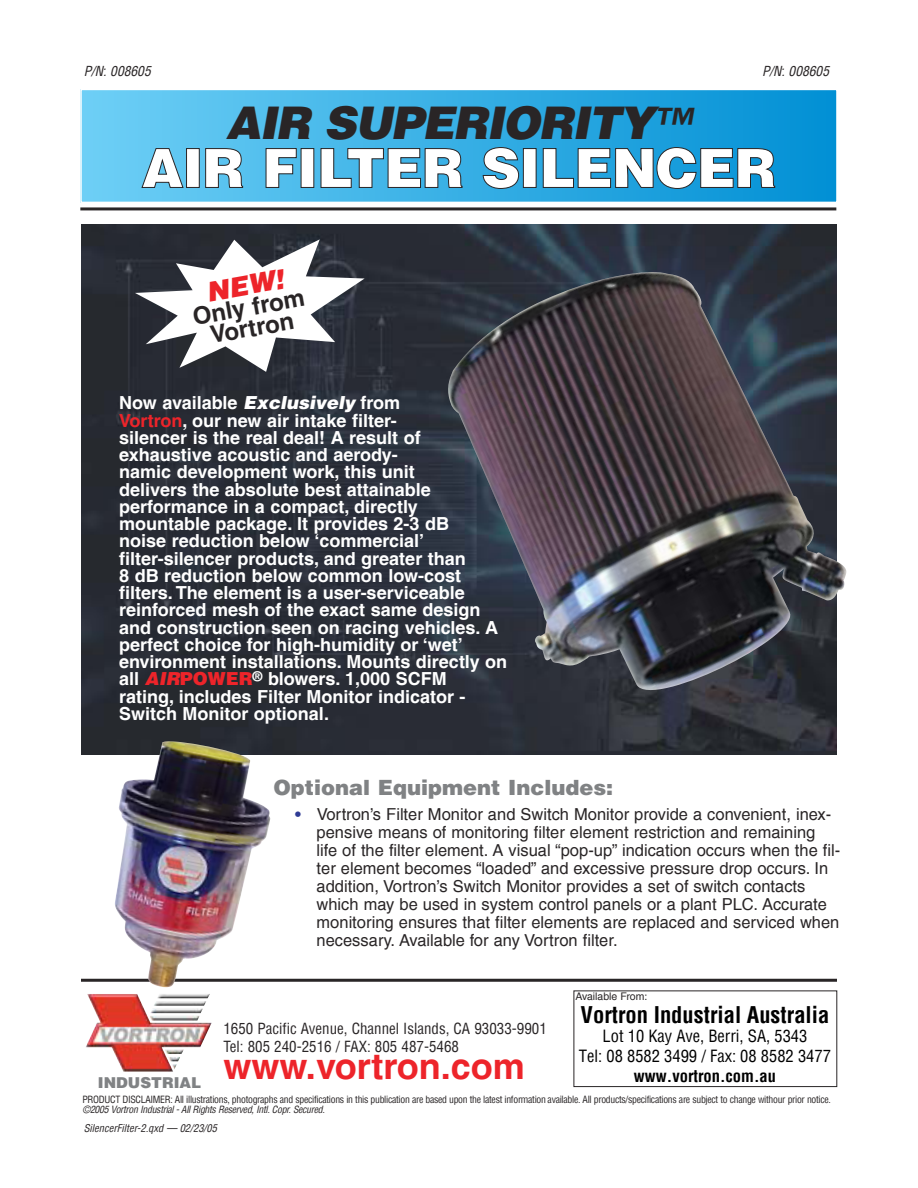
<style>
.page{position:relative;width:918px;height:1188px;background:#fff}
.page>*{position:absolute;margin:0;border:0;box-sizing:border-box;transform-origin:0 0}
.t1{font:900 54px "Helvetica";letter-spacing:-.02em;color:#fff}
.t2{font:italic 900 45px "Helvetica";letter-spacing:-.035em;color:#292526}
.t3{font:700 36px "Helvetica";color:#ed242a}
.t4{font:italic 900 27px "Helvetica";color:#ed242a}
.t5{font:700 24px/21px "Helvetica";color:#292526;text-align:center}
.t6{font:700 condensed 22.5px "Helvetica";color:#000}
.t7{font:900 21px "Helvetica";color:#808284}
.t8{font:700 18px/17.2px "Helvetica";color:#fff}
.t9{font:16.5px/18px "Helvetica";color:#292526}
.t10{font:condensed 16.5px/19.8px "Helvetica";color:#000;text-align:center}
.t11{font:700 condensed 16.5px "Helvetica";color:#000}
.t12{font:condensed 15px/18px "Helvetica";color:#292526}
.t13{font:900 15px "Helvetica";color:#808284}
.t14{font:italic condensed 13.5px "Helvetica";color:#292526}
.t15{font:italic condensed 10.5px "Helvetica";color:#292526}
.t16{font:10.5px "Helvetica";color:#292526}
.t17{font:condensed 9.75px "Helvetica";letter-spacing:-.03em;color:#292526}
.t18{font:italic condensed 9.75px "Helvetica";letter-spacing:-.03em;color:#292526}
.s1{font-size:42px}
.s2{font-weight:900;font-style:italic}
.s3{color:#ed242a}
.s4{font-weight:900;font-style:italic;color:#ed242a}
.s5{font-weight:900;color:#ed242a}
.s6{font-weight:700;color:#2f3b95}
</style>
<div class="page">
<img style="left:81px;top:224px;width:756px;height:530px">
<div style="left:81px;top:89px;width:756px;height:113px;background:linear-gradient(to right,#6ecff5,#0190d4)"></div>
<div style="left:80px;top:89px;width:758px;height:114px;border:2px solid #fff"></div>
<svg style="left:141px;top:148px;width:43px;height:40px"></svg>
<div style="left:186px;top:148px;width:14px;height:40px;border:1px solid #292526"></div>
<svg style="left:205px;top:148px;width:38px;height:40px"></svg>
<svg style="left:265px;top:148px;width:32px;height:40px"></svg>
<svg style="left:320px;top:148px;width:143px;height:40px"></svg>
<svg style="left:483px;top:147px;width:36px;height:42px"></svg>
<div style="left:523px;top:148px;width:13px;height:40px;border:1px solid #292526"></div>
<svg style="left:543px;top:147px;width:232px;height:42px"></svg>
<img style="left:86px;top:994px;width:126px;height:78px">
<hr style="left:81px;top:979px;width:756px;height:3px;background:#292526">
<hr style="left:80px;top:207px;width:756px;height:3px;background:#292526">
<div style="left:574px;top:991px;width:263px;height:96px;border:1px solid #292526"></div>
<img style="left:448px;top:272px;width:398px;height:418px">
<img style="left:115px;top:741px;width:155px;height:246px">
<svg style="left:135px;top:239px;width:230px;height:133px"></svg>
<p class="t14" style="left:84px;top:62px;width:69px">P/N: 008605</p>
<p class="t14" style="left:762px;top:62px;width:69px">P/N: 008605</p>
<h2 class="t2" style="left:226px;top:94px;width:468px">AIR SUPERIORITY<span class="s1">™</span></h2>
<h1 class="t1" style="left:142px;top:133px;width:636px">AIR FILTER SILENCER</h1>
<h3 class="t4" style="left:203px;top:275px;width:79px;rotate:-10deg">NEW!</h3>
<h3 class="t5" style="left:191px;top:306px;width:115px;rotate:-10deg">Only from<br>Vortron</h3>
<p class="t8" style="left:119px;top:394px;width:390px">Now available <span class="s2">Exclusively</span> from<br><span class="s3">Vortron</span>, our new air intake filter-<br>silencer is the real deal! A result of exhaustive acoustic and aerody-<br>namic development work, this unit<br>delivers the absolute best attainable performance in a compact, directly mountable package. It provides 2-3 dB<br>noise reduction below ‘commercial’ filter-silencer products, and greater than<br>8 dB reduction below common low-cost filters. The element is a user-serviceable reinforced mesh of the exact same design and construction seen on racing vehicles. A perfect choice for high-humidity or ‘wet’ environment installations. Mounts directly on all <span class="s4">AIR</span><span class="s5">POWER</span><sup>®</sup> blowers. 1,000 SCFM<br>rating, includes Filter Monitor indicator - Switch Monitor optional.</p>
<p class="t7" style="left:273px;top:774px;width:341px">Optional Equipment Includes:</p>
<p class="t9" style="left:317px;top:805px;width:525px;text-indent:-21px"><span class="s6">•</span> Vortron’s Filter Monitor and Switch Monitor provide a convenient, inex&shy;pensive means of monitoring filter element restriction and remaining<br>life of the filter element. A visual “pop-up” indication occurs when the fil&shy;ter element becomes “loaded” and excessive pressure drop occurs. In addition, Vortron’s Switch Monitor provides a set of switch contacts which may be used in system control panels or a plant PLC. Accurate monitoring ensures that filter elements are replaced and serviced when necessary. Available for any Vortron filter.</p>
<p class="t13" style="left:98px;top:1073px;width:105px">INDUSTRIAL</p>
<p class="t12" style="left:223px;top:1019px;width:325px">1650 Pacific Avenue, Channel Islands, CA 93033-9901<br>Tel: 805 240-2516 / FAX: 805 487-5468</p>
<h3 class="t3" style="left:223px;top:1044px;width:303px">www.vortron.com</h3>
<p class="t16" style="left:576px;top:990px;width:73px">Available From:</p>
<p class="t6" style="left:581px;top:999px;width:250px">Vortron Industrial Australia</p>
<p class="t10" style="left:579px;top:1026px;width:254px">Lot 10 Kay Ave, Berri, SA, 5343<br>Tel: 08 8582 3499 / Fax: 08 8582 3477</p>
<p class="t11" style="left:634px;top:1065px;width:144px">www.vortron.com.au</p>
<p class="t17" style="left:82px;top:1093px;width:750px">PRODUCT DISCLAIMER: All illustrations, photographs and specifications in this publication are based upon the latest information available. All products/specifications are subject to change withour prior notice.</p>
<p class="t18" style="left:83px;top:1103px;width:244px">©2005 Vortron Industrial - All Rights Reserved, Intl. Copr. Secured.</p>
<p class="t15" style="left:84px;top:1121px;width:135px">SilencerFilter-2.qxd — 02/23/05</p>
</div>
